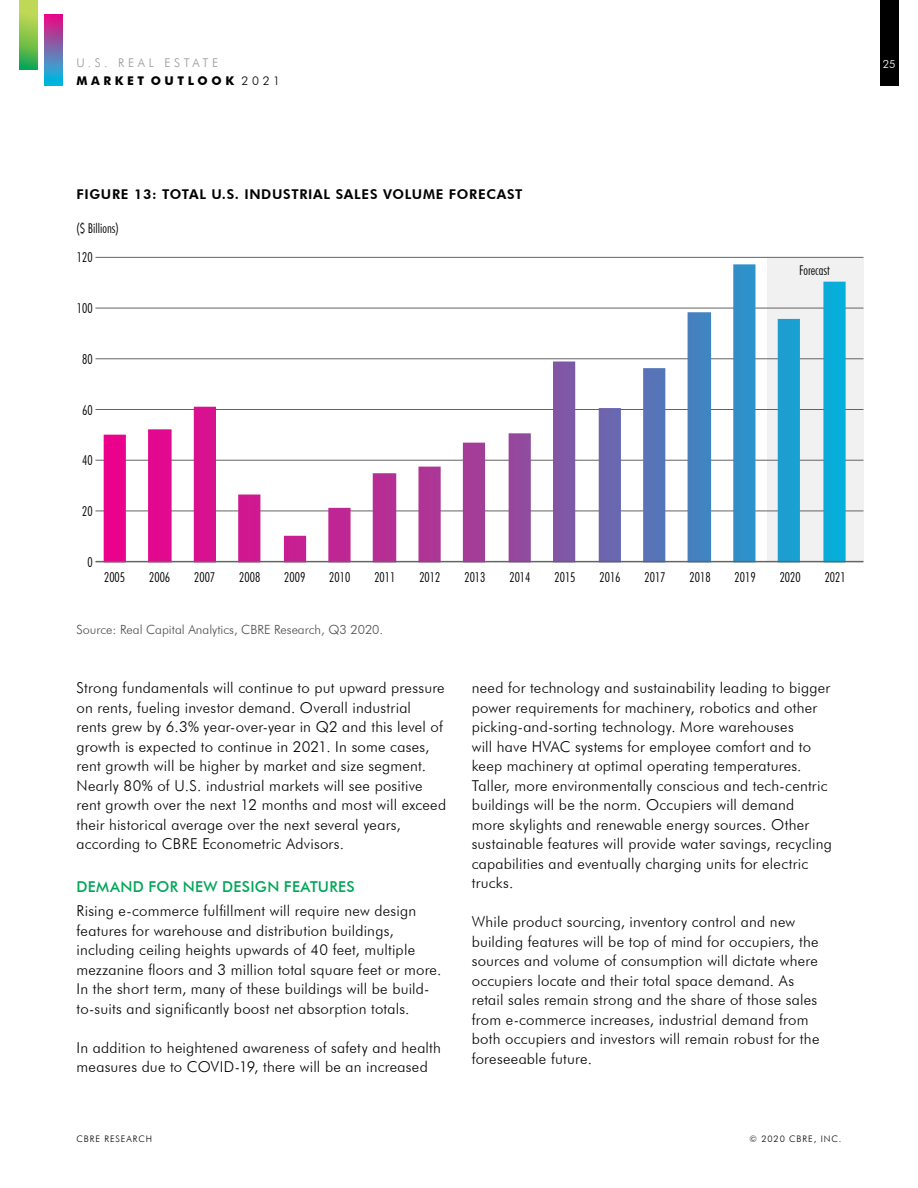
<style>
.page{position:relative;width:918px;height:1188px;background:#fff}
.page>*{position:absolute;margin:0;border:0;box-sizing:border-box;transform-origin:0 0}
.t1{font:300 15px/19.5px "Futura BT";letter-spacing:.015em;color:#000}
.t2{font:500 15px "Futura BT";letter-spacing:.02em;color:#00a657}
.t3{font:300 condensed 13.5px "Futura BT";color:#000}
.t4{font:800 13.5px "Futura BT";letter-spacing:.05em;color:#000}
.t5{font:300 12.6px "Futura BT";color:#4d4d4f}
.t6{font:700 12px "Futura BT";letter-spacing:.3em;color:#000}
.t7{font:300 12px "Futura BT";letter-spacing:.3em;color:#939598}
.t8{font:300 11.25px "Futura BT";color:#fff}
.t9{font:300 9px "Futura BT";letter-spacing:.1em;color:#000}
.s1{font-weight:300}
</style>
<div class="page">
<div style="left:880px;top:0;width:19px;height:85px;background:#000"></div>
<svg style="left:44px;top:15px;width:19px;height:70px"></svg>
<svg style="left:20px;top:0;width:18px;height:69px"></svg>
<div style="left:767px;top:257px;width:96px;height:305px;background:#f1f1f2"></div>
<hr style="left:95px;top:511px;width:768px;height:1px;background:#636466">
<hr style="left:95px;top:460px;width:768px;height:1px;background:#636466">
<hr style="left:95px;top:409px;width:768px;height:1px;background:#636466">
<hr style="left:95px;top:359px;width:768px;height:1px;background:#636466">
<hr style="left:95px;top:308px;width:768px;height:1px;background:#636466">
<hr style="left:95px;top:257px;width:768px;height:1px;background:#636466">
<svg style="left:104px;top:264px;width:742px;height:297px"></svg>
<hr style="left:95px;top:561px;width:768px;height:1px;background:#636466">
<p class="t7" style="left:77px;top:56px;width:143px">U.S. REAL ESTATE</p>
<p class="t8" style="left:883px;top:57px;width:14px">25</p>
<p class="t6" style="left:77px;top:74px;width:205px">MARKET OUTLOOK <span class="s1">2021</span></p>
<p class="t4" style="left:77px;top:186px;width:448px">FIGURE 13: TOTAL U.S. INDUSTRIAL SALES VOLUME FORECAST</p>
<p class="t3" style="left:77px;top:220px;width:44px">($ Billions)</p>
<p class="t3" style="left:77px;top:249px;width:17px">120</p>
<p class="t3" style="left:77px;top:300px;width:17px">100</p>
<p class="t3" style="left:82px;top:351px;width:12px">80</p>
<p class="t3" style="left:82px;top:402px;width:12px">60</p>
<p class="t3" style="left:82px;top:452px;width:12px">40</p>
<p class="t3" style="left:799px;top:262px;width:32px">Forecast</p>
<p class="t3" style="left:82px;top:503px;width:12px">20</p>
<p class="t3" style="left:87px;top:554px;width:7px">0</p>
<p class="t3" style="left:104px;top:569px;width:23px">2005</p>
<p class="t3" style="left:194px;top:569px;width:23px">2007</p>
<p class="t3" style="left:284px;top:569px;width:23px">2009</p>
<p class="t3" style="left:374px;top:569px;width:23px">2011</p>
<p class="t3" style="left:464px;top:569px;width:23px">2013</p>
<p class="t3" style="left:555px;top:569px;width:23px">2015</p>
<p class="t3" style="left:645px;top:569px;width:23px">2017</p>
<p class="t3" style="left:735px;top:569px;width:23px">2019</p>
<p class="t3" style="left:780px;top:569px;width:23px">2020</p>
<p class="t3" style="left:825px;top:569px;width:23px">2021</p>
<p class="t3" style="left:149px;top:569px;width:23px">2006</p>
<p class="t3" style="left:239px;top:569px;width:23px">2008</p>
<p class="t3" style="left:329px;top:569px;width:23px">2010</p>
<p class="t3" style="left:419px;top:569px;width:23px">2012</p>
<p class="t3" style="left:509px;top:569px;width:23px">2014</p>
<p class="t3" style="left:600px;top:569px;width:23px">2016</p>
<p class="t3" style="left:690px;top:569px;width:23px">2018</p>
<p class="t5" style="left:77px;top:622px;width:308px">Source: Real Capital Analytics, CBRE Research, Q3 2020.</p>
<p class="t1" style="left:77px;top:678px;width:371px">Strong fundamentals will continue to put upward pressure on rents, fueling investor demand. Overall industrial<br>rents grew by 6.3% year-over-year in Q2 and this level of growth is expected to continue in 2021. In some cases, rent growth will be higher by market and size segment.<br>Nearly 80% of U.S. industrial markets will see positive rent growth over the next 12 months and most will exceed their historical average over the next several years, according to CBRE Econometric Advisors.</p>
<p class="t2" style="left:77px;top:878px;width:280px">DEMAND FOR NEW DESIGN FEATURES</p>
<p class="t1" style="left:77px;top:901px;width:366px">Rising e-commerce fulfillment will require new design features for warehouse and distribution buildings, including ceiling heights upwards of 40 feet, multiple mezzanine floors and 3 million total square feet or more.<br>In the short term, many of these buildings will be build&shy;to-suits and significantly boost net absorption totals.</p>
<p class="t1" style="left:77px;top:1037px;width:366px">In addition to heightened awareness of safety and health measures due to COVID-19, there will be an increased</p>
<p class="t9" style="left:77px;top:1133px;width:77px">CBRE RESEARCH</p>
<p class="t1" style="left:472px;top:678px;width:362px">need for technology and sustainability leading to bigger power requirements for machinery, robotics and other picking-and-sorting technology. More warehouses<br>will have HVAC systems for employee comfort and to keep machinery at optimal operating temperatures.<br>Taller, more environmentally conscious and tech-centric buildings will be the norm. Occupiers will demand<br>more skylights and renewable energy sources. Other sustainable features will provide water savings, recycling capabilities and eventually charging units for electric trucks.</p>
<p class="t1" style="left:472px;top:912px;width:349px">While product sourcing, inventory control and new building features will be top of mind for occupiers, the sources and volume of consumption will dictate where occupiers locate and their total space demand. As retail sales remain strong and the share of those sales from e-commerce increases, industrial demand from both occupiers and investors will remain robust for the foreseeable future.</p>
<p class="t9" style="left:750px;top:1133px;width:93px">© 2020 CBRE, INC.</p>
</div>
